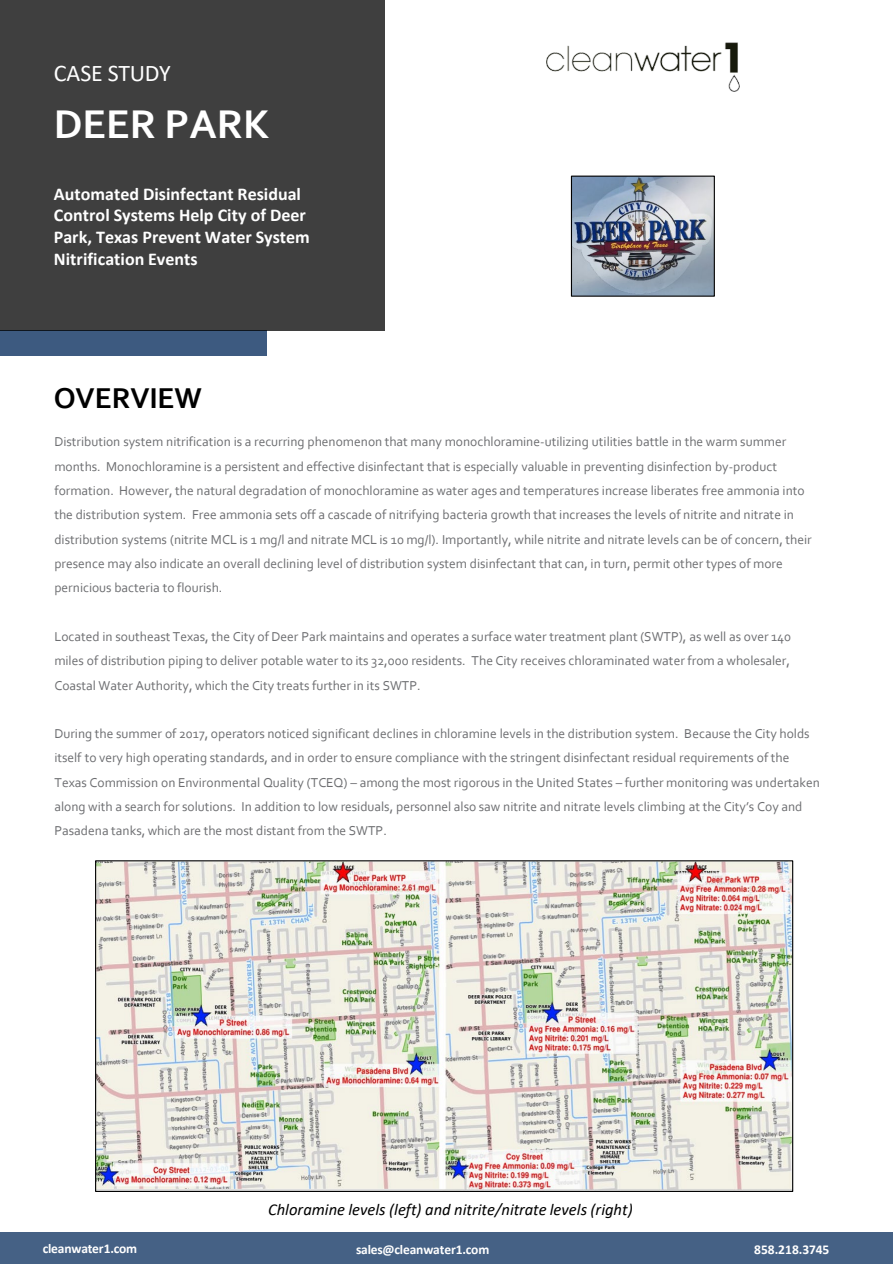
<style>
.page{position:relative;width:893px;height:1264px;background:#fff}
.page>*{position:absolute;margin:0;border:0;box-sizing:border-box;transform-origin:0 0}
.t1{font:700 42px "Corbel";letter-spacing:-.005em;color:#fff}
.t2{font:700 30px "Corbel";letter-spacing:-.005em;color:#000}
.t3{font:24px "Calibri";letter-spacing:-.015em;color:#fff}
.t4{font:700 18px/21.6px "Calibri";color:#fff}
.t5{font:italic 16.5px "Calibri";color:#000}
.t6{font:13.5px/24.3px "Corbel";color:#6d6e71}
.t7{font:700 13.5px "Calibri";letter-spacing:-.01em;color:#fff}
</style>
<div class="page">
<div style="left:0;top:330px;width:266px;height:26px;background:#3d5a80"></div>
<img style="left:546px;top:42px;width:193px;height:49px">
<div style="left:0;top:0;width:384px;height:330px;background:#3f3f3f"></div>
<div style="left:0;top:1231px;width:892px;height:32px;background:#456185"></div>
<img style="left:573px;top:177px;width:139px;height:118px">
<div style="left:571px;top:175px;width:143px;height:122px;border:1px solid #000"></div>
<img style="left:97px;top:862px;width:694px;height:327px">
<p class="t3" style="left:54px;top:57px;width:119px">CASE STUDY</p>
<p class="t1" style="left:54px;top:98px;width:217px">DEER PARK</p>
<p class="t4" style="left:54px;top:183px;width:257px">Automated Disinfectant Residual<br>Control Systems Help City of Deer<br>Park, Texas Prevent Water System<br>Nitrification Events</p>
<p class="t2" style="left:54px;top:379px;width:150px">OVERVIEW</p>
<p class="t6" style="left:54px;top:429px;width:758px">Distribution system nitrification is a recurring phenomenon that many monochloramine-utilizing utilities battle in the warm summer months. Monochloramine is a persistent and effective disinfectant that is especially valuable in preventing disinfection by-product formation. However, the natural degradation of monochloramine as water ages and temperatures increase liberates free ammonia into the distribution system. Free ammonia sets off a cascade of nitrifying bacteria growth that increases the levels of nitrite and nitrate in distribution systems (nitrite MCL is 1 mg/l and nitrate MCL is 10 mg/l). Importantly, while nitrite and nitrate levels can be of concern, their presence may also indicate an overall declining level of distribution system disinfectant that can, in turn, permit other types of more pernicious bacteria to flourish.</p>
<p class="t6" style="left:54px;top:623px;width:738px;text-align:justify">Located in southeast Texas, the City of Deer Park maintains and operates a surface water treatment plant (SWTP), as well as over 140 miles of distribution piping to deliver potable water to its 32,000 residents. The City receives chloraminated water from a wholesaler, Coastal Water Authority, which the City treats further in its SWTP.</p>
<p class="t6" style="left:54px;top:721px;width:767px">During the summer of 2017, operators noticed significant declines in chloramine levels in the distribution system. Because the City holds itself to very high operating standards, and in order to ensure compliance with the stringent disinfectant residual requirements of the Texas Commission on Environmental Quality (TCEQ) – among the most rigorous in the United States – further monitoring was undertaken along with a search for solutions. In addition to low residuals, personnel also saw nitrite and nitrate levels climbing at the City’s Coy and Pasadena tanks, which are the most distant from the SWTP.</p>
<p class="t5" style="left:268px;top:1197px;width:366px">Chloramine levels (left) and nitrite/nitrate levels (right)</p>
<p class="t7" style="left:43px;top:1238px;width:96px">cleanwater1.com</p>
<p class="t7" style="left:356px;top:1239px;width:135px">sales@cleanwater1.com</p>
<p class="t7" style="left:754px;top:1239px;width:77px">858.218.3745</p>
</div>
